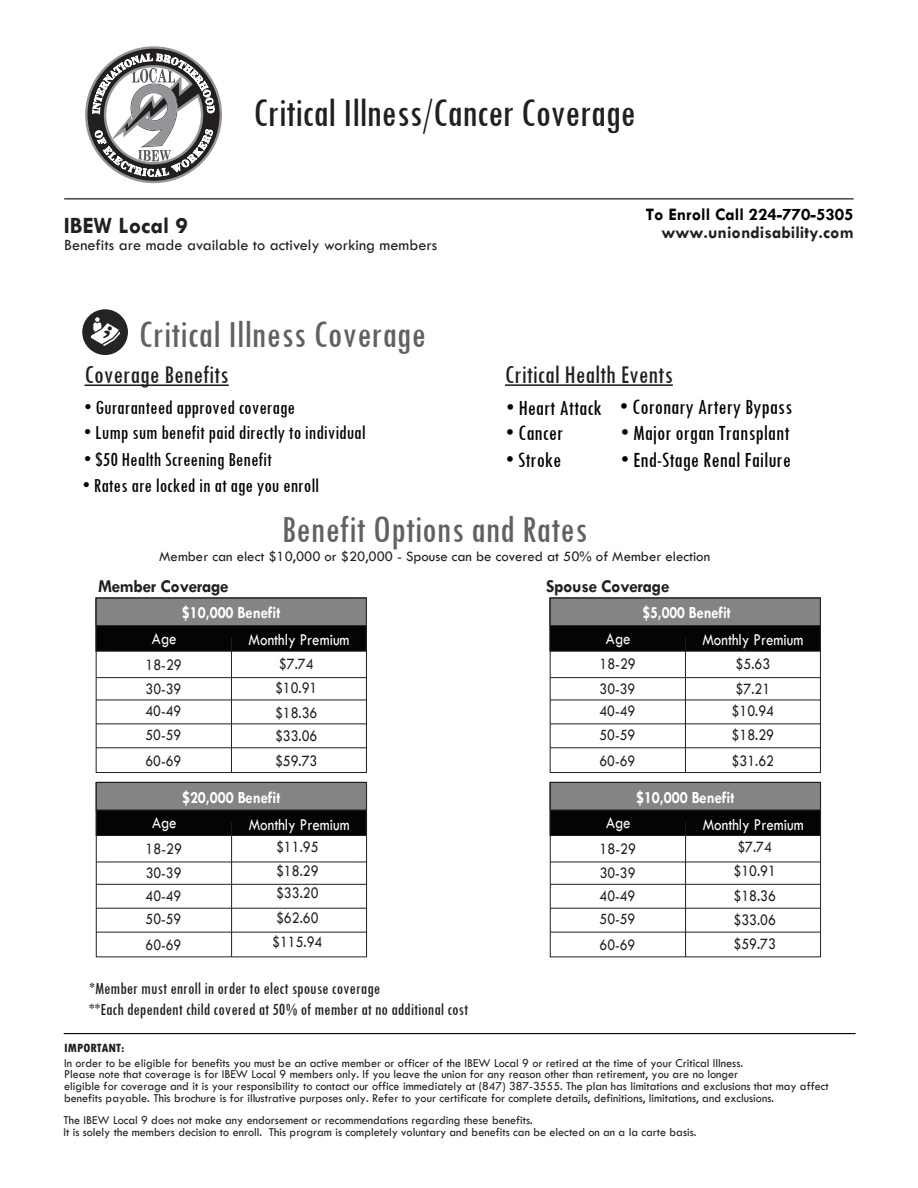
<style>
.page{position:relative;width:918px;height:1188px;background:#fff}
.page>*{position:absolute;margin:0;border:0;box-sizing:border-box;transform-origin:0 0}
.t1{font:condensed 41.7px "Tw Cen";letter-spacing:-.01em;color:#231f20}
.t2{font:condensed 39.9px "Tw Cen";color:#606160}
.t3{font:condensed 26.55px "Tw Cen";color:#231f20}
.t4{font:700 23.55px "Tw Cen";color:#231f20}
.t5{font:condensed 22.5px "Tw Cen";color:#040503}
.t6{font:condensed 20.7px "Tw Cen";color:#040503}
.t7{font:700 18.3px "Tw Cen";letter-spacing:-.015em;color:#231f20}
.t8{font:condensed 17.7px/21.6px "Tw Cen";color:#231f20}
.t9{font:700 17.7px "Tw Cen";color:#040503}
.t10{font:700 17.7px "Tw Cen";color:#231f20}
.t11{font:17.25px "Tw Cen";color:#fff;scale:.87 1}
.t12{font:700 17.25px "Tw Cen";color:#fff;scale:.87 1}
.t13{font:700 17.25px "Tw Cen";color:#fff;scale:.85 1}
.t14{font:16.35px/24.3px "Tw Cen";color:#231f20;scale:.87 1}
.t15{font:16.2px/22.4px "Tw Cen";color:#231f20;scale:.87 1}
.t16{font:16.2px "Tw Cen";color:#231f20}
.t17{font:14.7px "Tw Cen";color:#231f20}
.t18{font:12.6px/11.9px "Tw Cen";color:#231f20}
.t19{font:800 condensed 12.6px "Tw Cen";color:#231f20}
</style>
<div class="page">
<hr style="left:64px;top:198px;width:790px;height:1px;background:#040503">
<hr style="left:64px;top:1033px;width:792px;height:1px;background:#040503">
<hr style="left:85px;top:384px;width:144px;height:2px;background:#231f20">
<hr style="left:505px;top:384px;width:168px;height:2px;background:#231f20">
<div style="left:96px;top:782px;width:271px;height:175px;background:#fff;border:1px solid #231f20"></div>
<div style="left:96px;top:782px;width:271px;height:54px;background:#040503;border:1px solid #231f20"></div>
<div style="left:96px;top:782px;width:271px;height:28px;background:#838485;border:1px solid #231f20"></div>
<hr style="left:231px;top:822px;width:1px;height:135px;background:#231f20">
<hr style="left:96px;top:862px;width:271px;height:1px;background:#231f20">
<hr style="left:96px;top:884px;width:271px;height:1px;background:#231f20">
<hr style="left:96px;top:908px;width:271px;height:1px;background:#231f20">
<hr style="left:96px;top:932px;width:271px;height:1px;background:#231f20">
<div style="left:96px;top:598px;width:271px;height:175px;background:#fff;border:1px solid #231f20"></div>
<div style="left:95px;top:597px;width:272px;height:55px;background:#040503;border:1px solid #231f20"></div>
<div style="left:96px;top:598px;width:271px;height:28px;background:#838485;border:1px solid #231f20"></div>
<hr style="left:231px;top:638px;width:1px;height:135px;background:#231f20">
<hr style="left:96px;top:677px;width:270px;height:1px;background:#231f20">
<hr style="left:96px;top:700px;width:270px;height:1px;background:#231f20">
<hr style="left:96px;top:723px;width:270px;height:1px;background:#231f20">
<hr style="left:96px;top:747px;width:270px;height:1px;background:#231f20">
<div style="left:550px;top:782px;width:271px;height:175px;background:#fff;border:1px solid #231f20"></div>
<div style="left:550px;top:782px;width:271px;height:54px;background:#040503;border:1px solid #231f20"></div>
<div style="left:550px;top:782px;width:271px;height:28px;background:#838485;border:1px solid #231f20"></div>
<hr style="left:685px;top:822px;width:1px;height:135px;background:#231f20">
<hr style="left:550px;top:862px;width:271px;height:1px;background:#231f20">
<hr style="left:550px;top:884px;width:271px;height:1px;background:#231f20">
<hr style="left:550px;top:908px;width:271px;height:1px;background:#231f20">
<hr style="left:550px;top:932px;width:271px;height:1px;background:#231f20">
<div style="left:550px;top:598px;width:271px;height:175px;background:#fff;border:1px solid #231f20"></div>
<div style="left:549px;top:597px;width:272px;height:55px;background:#040503;border:1px solid #231f20"></div>
<div style="left:550px;top:598px;width:271px;height:28px;background:#838485;border:1px solid #231f20"></div>
<hr style="left:685px;top:638px;width:1px;height:135px;background:#231f20">
<hr style="left:550px;top:677px;width:270px;height:1px;background:#231f20">
<hr style="left:550px;top:700px;width:270px;height:1px;background:#231f20">
<hr style="left:550px;top:723px;width:270px;height:1px;background:#231f20">
<hr style="left:550px;top:747px;width:270px;height:1px;background:#231f20">
<div style="left:82px;top:309px;width:46px;height:46px;background:#262324;border-radius:50%"></div>
<svg style="left:91px;top:317px;width:29px;height:29px"></svg>
<svg style="left:85px;top:46px;width:137px;height:137px"></svg>
<h1 class="t1" style="left:253px;top:88px;width:384px">Critical Illness/Cancer Coverage</h1>
<h3 class="t4" style="left:64px;top:212px;width:126px">IBEW Local 9</h3>
<p class="t16" style="left:64px;top:235px;width:375px">Benefits are made available to actively working members</p>
<h2 class="t2" style="left:138px;top:310px;width:289px">Critical Illness Coverage</h2>
<h3 class="t9" style="left:646px;top:204px;width:209px">To Enroll Call 224-770-5305</h3>
<h3 class="t10" style="left:662px;top:222px;width:194px">www.uniondisability.com</h3>
<h3 class="t3" style="left:85px;top:359px;width:146px">Coverage Benefits</h3>
<h3 class="t6" style="left:85px;top:395px;width:212px">• Guraranteed approved coverage</h3>
<h3 class="t6" style="left:84px;top:447px;width:189px">• $50 Health Screening Benefit</h3>
<h3 class="t6" style="left:84px;top:420px;width:283px">• Lump sum benefit paid directly to individual</h3>
<h3 class="t6" style="left:83px;top:473px;width:238px">• Rates are locked in at age you enroll</h3>
<h3 class="t3" style="left:505px;top:359px;width:169px">Critical Health Events</h3>
<h3 class="t5" style="left:506px;top:395px;width:97px">• Heart Attack</h3>
<h3 class="t5" style="left:506px;top:420px;width:59px">• Cancer</h3>
<h3 class="t5" style="left:506px;top:446px;width:57px">• Stroke</h3>
<h3 class="t5" style="left:620px;top:393px;width:173px">• Coronary Artery Bypass</h3>
<h3 class="t5" style="left:621px;top:420px;width:170px">• Major organ Transplant</h3>
<h3 class="t5" style="left:621px;top:446px;width:171px">• End-Stage Renal Failure</h3>
<h2 class="t2" style="left:282px;top:506px;width:307px">Benefit Options and Rates</h2>
<p class="t17" style="left:159px;top:547px;width:552px">Member can elect $10,000 or $20,000 - Spouse can be covered at 50% of Member election</p>
<h3 class="t7" style="left:546px;top:575px;width:125px">Spouse Coverage</h3>
<h3 class="t7" style="left:98px;top:575px;width:132px">Member Coverage</h3>
<h3 class="t12" style="left:182px;top:602px;width:115px">$10,000 Benefit</h3>
<h3 class="t13" style="left:642px;top:602px;width:105px">$5,000 Benefit</h3>
<h3 class="t11" style="left:152px;top:628px;width:30px">Age</h3>
<h3 class="t11" style="left:249px;top:630px;width:118px">Monthly Premium</h3>
<p class="t14" style="left:146px;top:653px;width:43px">18-29</p>
<p class="t15" style="left:145px;top:678px;width:43px">30-39<br>40-49</p>
<p class="t15" style="left:145px;top:724px;width:43px">50-59</p>
<p class="t14" style="left:275px;top:652px;width:50px">$7.74 $10.91 $18.36</p>
<p class="t14" style="left:275px;top:723px;width:50px;line-height:25.5px">$33.06 $59.73</p>
<p class="t15" style="left:145px;top:749px;width:43px">60-69</p>
<h3 class="t11" style="left:606px;top:628px;width:30px">Age</h3>
<h3 class="t11" style="left:702px;top:630px;width:118px">Monthly Premium</h3>
<p class="t14" style="left:600px;top:652px;width:43px">18-29</p>
<p class="t15" style="left:599px;top:678px;width:43px">30-39<br>40-49</p>
<p class="t15" style="left:599px;top:724px;width:43px">50-59</p>
<p class="t14" style="left:736px;top:651px;width:41px;line-height:25px">$5.63 $7.21</p>
<p class="t14" style="left:732px;top:699px;width:50px;line-height:23.9px">$10.94 $18.29</p>
<p class="t14" style="left:732px;top:748px;width:50px">$31.62</p>
<p class="t15" style="left:599px;top:749px;width:43px">60-69</p>
<h3 class="t12" style="left:182px;top:787px;width:115px">$20,000 Benefit</h3>
<h3 class="t12" style="left:636px;top:787px;width:115px">$10,000 Benefit</h3>
<h3 class="t11" style="left:152px;top:813px;width:30px">Age</h3>
<h3 class="t11" style="left:249px;top:814px;width:118px">Monthly Premium</h3>
<p class="t14" style="left:146px;top:837px;width:43px">18-29</p>
<p class="t15" style="left:146px;top:862px;width:43px">30-39<br>40-49</p>
<p class="t15" style="left:146px;top:908px;width:43px">50-59</p>
<p class="t14" style="left:276px;top:835px;width:50px">$11.95 $18.29</p>
<p class="t14" style="left:272px;top:881px;width:59px">$33.20 $62.60 $115.94</p>
<p class="t15" style="left:146px;top:934px;width:43px">60-69</p>
<h3 class="t11" style="left:606px;top:813px;width:30px">Age</h3>
<h3 class="t11" style="left:703px;top:814px;width:118px">Monthly Premium</h3>
<p class="t14" style="left:600px;top:837px;width:43px">18-29</p>
<p class="t15" style="left:600px;top:862px;width:43px">30-39<br>40-49</p>
<p class="t15" style="left:600px;top:908px;width:43px">50-59</p>
<p class="t14" style="left:734px;top:835px;width:50px">$7.74 $10.91 $18.36 $33.06 $59.73</p>
<p class="t15" style="left:600px;top:934px;width:43px">60-69</p>
<h3 class="t8" style="left:89px;top:977px;width:381px">*Member must enroll in order to elect spouse coverage<br>**Each dependent child covered at 50% of member at no additional cost</h3>
<p class="t19" style="left:64px;top:1040px;width:62px">IMPORTANT:</p>
<p class="t18" style="left:64px;top:1057px;width:766px">In order to be eligible for benefits you must be an active member or officer of the IBEW Local 9 or retired at the time of your Critical Illness.<br>Please note that coverage is for IBEW Local 9 members only. If you leave the union for any reason other than retirement, you are no longer<br>eligible for coverage and it is your responsibility to contact our office immediately at (847) 387-3555. The plan has limitations and exclusions that may affect benefits payable. This brochure is for illustrative purposes only. Refer to your certificate for complete details, definitions, limitations, and exclusions.</p>
<p class="t18" style="left:63px;top:1114px;width:635px">The IBEW Local 9 does not make any endorsement or recommendations regarding these benefits.<br>It is solely the members decision to enroll. This program is completely voluntary and benefits can be elected on an a la carte basis.</p>
</div>
